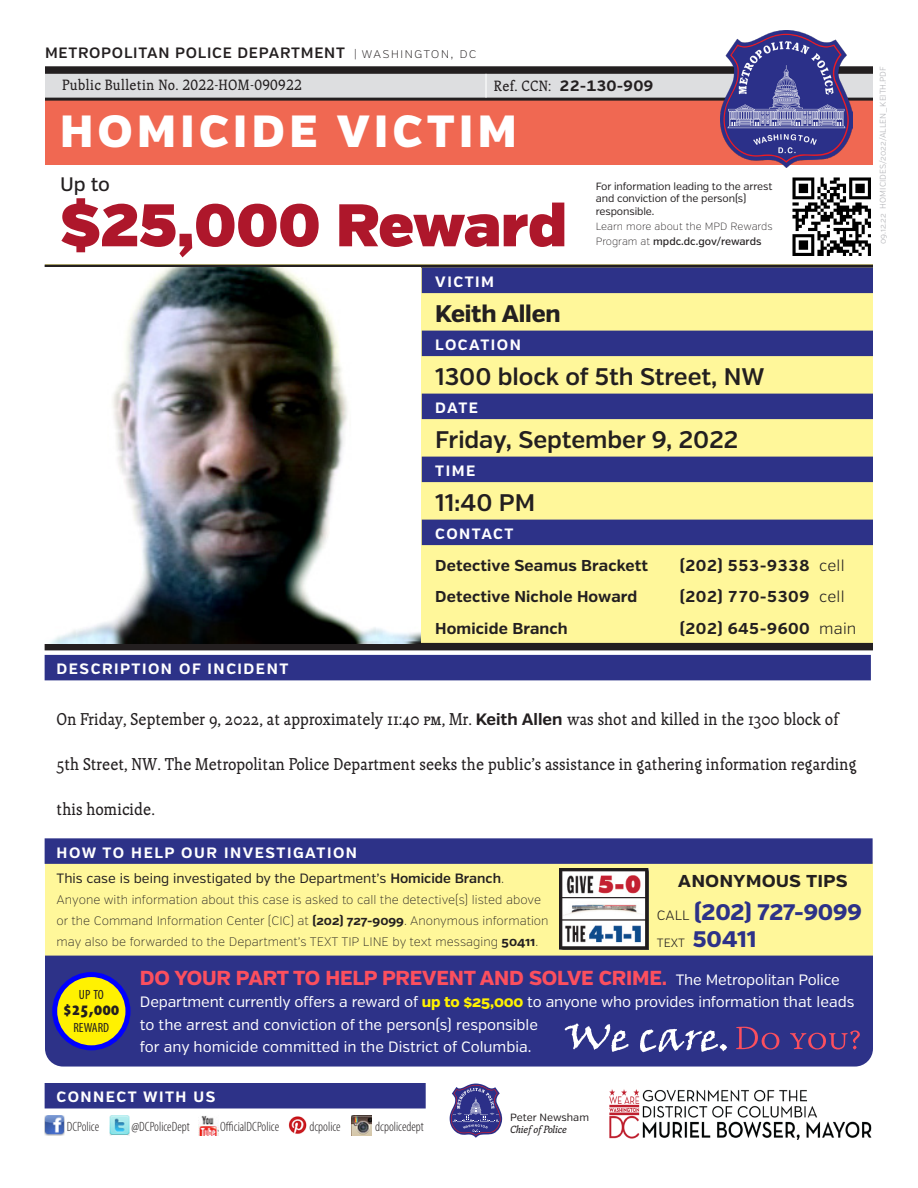
<style>
.page{position:relative;width:918px;height:1188px;background:#fff}
.page>*{position:absolute;margin:0;border:0;box-sizing:border-box;transform-origin:0 0}
.t1{font:60px "Verb Ultra";color:#ae172b}
.t2{font:900 45px "Verb";letter-spacing:.1em;color:#fff}
.caption_data{font:600 24px "Verb";letter-spacing:-.005em;color:#231f20}
.caption_data-2{font:800 24px "Verb";letter-spacing:-.01em;color:#231f20}
.t3{font:800 22.5px/27px "Verb";letter-spacing:-.01em;color:#2d3288}
.t4{font:700 21px "Verb";color:#231f20}
.t5{font:800 20.25px "Verb";letter-spacing:-.01em;color:#fc4f5e}
.t6{font:500 19.5px "Verb";color:#231f20}
.t7{font:900 condensed 19.2px "Myriad Pro";color:#231f20}
.body_text{font:17.25px "Telltale";color:#231f20}
.det_contact_-_1st_li{font:700 15.75px "Verb";letter-spacing:.01em;color:#231f20}
.t8{font:15px/22.5px "Verb";color:#fff}
.caption_subtitle{font:700 15px "Verb";letter-spacing:.1em;color:#fff}
.t9{font:600 15px "Verb";letter-spacing:.05em;color:#231f20}
.bulletin_no{font:15px "Telltale";letter-spacing:.02em;color:#231f20}
.t10{font:700 15px "Verb";color:#231f20}
.t11{font:13.5px "Verb";color:#231f20}
.t12{font:300 condensed 13.5px "Myriad Pro";color:#231f20}
.t13{font:condensed 13.35px "Myriad Pro";color:#231f20}
.t14{font:200 12.3px/21px "Verb";color:#231f20}
.t15{font:10.5px/12.6px "Verb";letter-spacing:-.01em;color:#231f20}
.t16{font:200 10.5px/15px "Verb";color:#231f20}
.t17{font:italic 10.5px "Telltale";color:#231f20}
.body{font:300 8.25px "Verb";color:#b2b3b7}
.s1{font-weight:200;font-size:13.5px}
.s2{font-weight:500}
.s3{font-weight:300}
.s4{font-family:"Verb";font-weight:700;font-size:16.5px}
.s5{font-weight:600}
.s6{font-weight:200}
.s7{font-weight:700}
.s8{font-weight:400;font-size:15px;color:#fff}
.s9{font-weight:800;color:#fff101}
.s10{font-weight:300;font-size:13.5px;color:#231f20}
.s11{font-weight:300;font-size:12px;color:#231f20}
</style>
<div class="page">
<img style="left:780px;top:177px;width:93px;height:88px">
<div style="left:45px;top:862px;width:828px;height:94px;background:#fff79a"></div>
<div style="left:45px;top:838px;width:828px;height:26px;background:#2d3288"></div>
<div style="left:45px;top:956px;width:828px;height:111px;background:#2d3288"></div>
<svg style="left:736px;top:1027px;width:124px;height:23px;background:#54377f"></svg>
<svg style="left:565px;top:1023px;width:162px;height:29px"></svg>
<div style="left:55px;top:975px;width:73px;height:73px;background:#fff101;border-radius:50%"></div>
<div style="left:52px;top:972px;width:78px;height:78px;border:5px solid #00f;border-radius:50%"></div>
<img style="left:45px;top:1115px;width:20px;height:20px">
<img style="left:110px;top:1115px;width:19px;height:20px">
<img style="left:198px;top:1116px;width:20px;height:19px">
<img style="left:288px;top:1116px;width:19px;height:18px">
<img style="left:351px;top:1115px;width:20px;height:20px">
<div style="left:45px;top:1083px;width:381px;height:25px;background:#2d3288"></div>
<img style="left:560px;top:869px;width:89px;height:80px">
<div style="left:45px;top:265px;width:828px;height:382px;background:#fff79a"></div>
<hr style="left:45px;top:265px;width:828px;height:3px;background:#231f20">
<div style="left:45px;top:643px;width:828px;height:7px;background:#231f20"></div>
<div style="left:45px;top:98px;width:828px;height:66px;background:#f06852"></div>
<div style="left:45px;top:74px;width:828px;height:25px;background:#dddee0"></div>
<hr style="left:45px;top:98px;width:828px;height:3px;background:#231f20">
<div style="left:45px;top:66px;width:828px;height:8px;background:#231f20"></div>
<img style="left:720px;top:31px;width:133px;height:137px">
<hr style="left:485px;top:74px;width:2px;height:24px;background:#fff">
<img style="left:609px;top:1089px;width:263px;height:50px">
<svg style="left:450px;top:1084px;width:52px;height:54px"></svg>
<div style="left:422px;top:268px;width:451px;height:25px;background:#2d3288"></div>
<div style="left:422px;top:331px;width:451px;height:25px;background:#2d3288"></div>
<div style="left:422px;top:394px;width:451px;height:25px;background:#2d3288"></div>
<div style="left:422px;top:457px;width:451px;height:25px;background:#2d3288"></div>
<div style="left:422px;top:520px;width:451px;height:25px;background:#2d3288"></div>
<div style="left:45px;top:655px;width:826px;height:25px;background:#2d3288"></div>
<img style="left:45px;top:268px;width:375px;height:376px">
<p class="t9" style="left:45px;top:44px;width:433px">METROPOLITAN POLICE DEPARTMENT <span class="s1">| washington, dc</span></p>
<p class="bulletin_no" style="left:62px;top:77px;width:241px">Public Bulletin No. 2022-HOM-090922</p>
<p class="bulletin_no" style="left:494px;top:77px;width:59px">Ref. CCN:</p>
<p class="t10" style="left:560px;top:77px;width:96px">22-130-909</p>
<h2 class="t2" style="left:60px;top:104px;width:458px">HOMICIDE VICTIM</h2>
<h3 class="t6" style="left:60px;top:172px;width:52px">Up to</h3>
<h1 class="t1" style="left:60px;top:188px;width:508px">$25,000 Reward</h1>
<p class="t15" style="left:596px;top:180px;width:178px">For information leading to the arrest and conviction of the person(s) responsible.</p>
<p class="t16" style="left:596px;top:219px;width:178px">Learn more about the MPD Rewards<br>Program at <span class="s2">mpdc.dc.gov/rewards</span></p>
<p class="caption_subtitle" style="left:435px;top:273px;width:60px">VICTIM</p>
<p class="caption_data-2" style="left:435px;top:299px;width:127px">Keith Allen</p>
<p class="caption_subtitle" style="left:435px;top:336px;width:87px">LOCATION</p>
<p class="caption_data" style="left:435px;top:362px;width:331px">1300 block of 5th Street, NW</p>
<p class="caption_subtitle" style="left:435px;top:399px;width:44px">DATE</p>
<p class="caption_data" style="left:435px;top:425px;width:304px">Friday, September 9, 2022</p>
<p class="caption_subtitle" style="left:435px;top:462px;width:42px">TIME</p>
<p class="caption_data" style="left:435px;top:488px;width:101px">11:40 PM</p>
<p class="caption_subtitle" style="left:435px;top:525px;width:80px">CONTACT</p>
<p class="det_contact_-_1st_li" style="left:435px;top:556px;width:214px">Detective Seamus Brackett</p>
<p class="det_contact_-_1st_li" style="left:680px;top:556px;width:166px">(202) 553-9338 <span class="s3">cell</span></p>
<p class="det_contact_-_1st_li" style="left:435px;top:587px;width:204px">Detective Nichole Howard</p>
<p class="det_contact_-_1st_li" style="left:680px;top:587px;width:166px">(202) 770-5309 <span class="s3">cell</span></p>
<p class="det_contact_-_1st_li" style="left:435px;top:619px;width:134px">Homicide Branch</p>
<p class="det_contact_-_1st_li" style="left:680px;top:619px;width:178px">(202) 645-9600 <span class="s3">main</span></p>
<p class="caption_subtitle" style="left:57px;top:660px;width:233px">DESCRIPTION OF INCIDENT</p>
<p class="body_text" style="left:57px;top:710px;width:783px">On Friday, September 9, 2022, at approximately 11:40 pm, Mr. <span class="s4">Keith Allen</span> was shot and killed in the 1300 block of</p>
<p class="body_text" style="left:57px;top:755px;width:801px">5th Street, NW. The Metropolitan Police Department seeks the public’s assistance in gathering information regarding</p>
<p class="body_text" style="left:57px;top:800px;width:100px">this homicide.</p>
<p class="caption_subtitle" style="left:57px;top:844px;width:302px">HOW TO HELP OUR INVESTIGATION</p>
<p class="t11" style="left:57px;top:871px;width:449px">This case is being investigated by the Department’s <span class="s5">Homicide Branch</span><span class="s6">.</span></p>
<p class="t14" style="left:57px;top:890px;width:494px">Anyone with information about this case is asked to call the detective(s) listed above or the Command Information Center (CIC) at <span class="s7">(202) 727-9099</span>. Anonymous information may also be forwarded to the Department’s TEXT TIP LINE by text messaging <span class="s7">50411</span>.</p>
<h3 class="t5" style="left:140px;top:965px;width:701px">DO YOUR PART TO HELP PREVENT AND SOLVE CRIME<span class="s7">.</span> <span class="s8">The Metropolitan Police</span></h3>
<p class="t8" style="left:140px;top:991px;width:716px">Department currently offers a reward of <span class="s9">up to $25,000</span> to anyone who provides information that leads to the arrest and conviction of the person(s) responsible<br>for any homicide committed in the District of Columbia.</p>
<h3 class="t4" style="left:678px;top:867px;width:171px">anonymous tips</h3>
<h3 class="t3" style="left:657px;top:899px;width:206px"><span class="s10">CALL</span> (202) 727-9099<br><span class="s11">TEXT</span> 50411</h3>
<p class="t13" style="left:79px;top:986px;width:26px">UP TO</p>
<h3 class="t7" style="left:63px;top:997px;width:58px">$25,000</h3>
<p class="t13" style="left:73px;top:1020px;width:37px">REWARD</p>
<p class="caption_subtitle" style="left:57px;top:1088px;width:160px">CONNECT WITH US</p>
<p class="t12" style="left:67px;top:1118px;width:34px">DCPolice</p>
<p class="t12" style="left:132px;top:1118px;width:60px">@DCPoliceDept</p>
<p class="t12" style="left:220px;top:1118px;width:60px">OfficialDCPolice</p>
<p class="t12" style="left:309px;top:1118px;width:33px">dcpolice</p>
<p class="t12" style="left:375px;top:1118px;width:50px">dcpolicedept</p>
<p class="t15" style="left:510px;top:1111px;width:80px">Peter Newsham</p>
<p class="t17" style="left:510px;top:1124px;width:58px">Chief of Police</p>
<p class="body" style="left:878px;top:244px;width:180px;rotate:-90deg">09.12.22 HOMICIDES/2022/ALLEN_KEITH.PDF</p>
</div>
